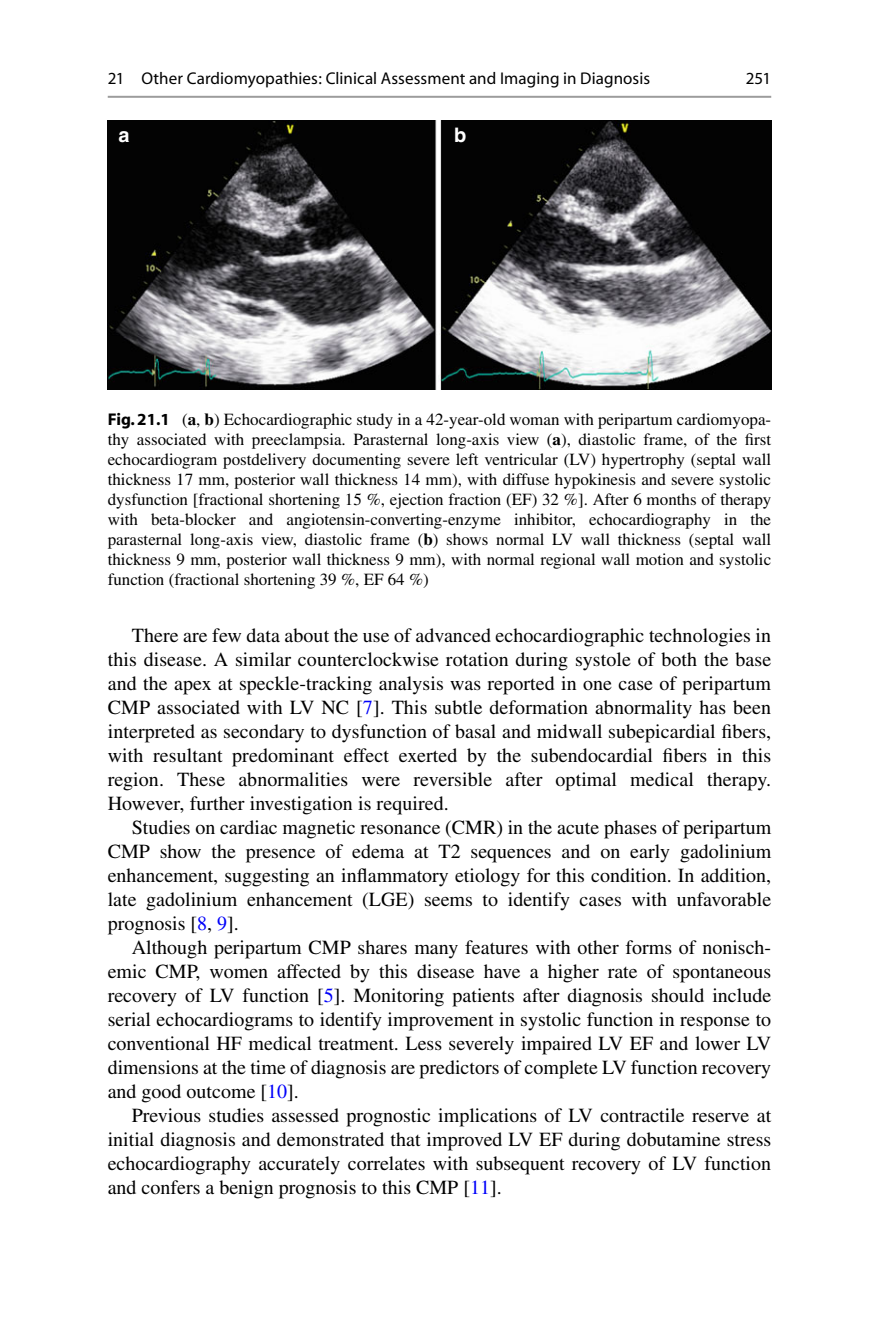
<style>
.page{position:relative;width:879px;height:1333px;background:#fff}
.page>*{position:absolute;margin:0;border:0;box-sizing:border-box;transform-origin:0 0}
.t1{font:20px/24px "Times";color:#000;text-align:justify}
.t2{font:700 20px "Helvetica";color:#fff}
.t3{font:17px/20px "Times";color:#000;text-align:justify}
.t4{font:17px "Myriad";letter-spacing:.005em;color:#000}
.s1{font-family:"Myriad";font-weight:700}
.s2{font-weight:700}
.s3{color:#0000fa}
</style>
<div class="page">
<img style="left:108px;top:121px;width:663px;height:268px">
<hr style="left:108px;top:96px;width:663px;height:2px;background:#9c9c9c">
<p class="t4" style="left:108px;top:72px;width:544px">21 Other Cardiomyopathies: Clinical Assessment and Imaging in Diagnosis</p>
<p class="t2" style="left:118px;top:123px;width:13px">a</p>
<p class="t2" style="left:454px;top:123px;width:14px">b</p>
<p class="t4" style="left:745px;top:72px;width:27px">251</p>
<p class="t3" style="left:108px;top:410px;width:665px"><span class="s1">Fig. 21.1</span> ( <span class="s2">a</span> , <span class="s2">b</span> ) Echocardiographic study in a 42-year-old woman with peripartum cardiomyopa&shy;thy associated with preeclampsia. Parasternal long-axis view ( <span class="s2">a</span> ), diastolic frame, of the first echocardiogram postdelivery documenting severe left ventricular (LV) hypertrophy (septal wall thickness 17 mm, posterior wall thickness 14 mm), with diffuse hypokinesis and severe systolic dysfunction [fractional shortening 15 %, ejection fraction (EF) 32 %]. After 6 months of therapy with beta-blocker and angiotensin-converting-enzyme inhibitor, echocardiography in the parasternal long-axis view, diastolic frame ( <span class="s2">b</span> ) shows normal LV wall thickness (septal wall thickness 9 mm, posterior wall thickness 9 mm), with normal regional wall motion and systolic function (fractional shortening 39 %, EF 64 %)</p>
<p class="t1" style="left:108px;top:625px;width:665px;text-indent:24px">There are few data about the use of advanced echocardiographic technologies in this disease. A similar counterclockwise rotation during systole of both the base and the apex at speckle-tracking analysis was reported in one case of peripartum CMP associated with LV NC [ <span class="s3">7</span> ]. This subtle deformation abnormality has been interpreted as secondary to dysfunction of basal and midwall subepicardial fibers, with resultant predominant effect exerted by the subendocardial fibers in this region. These abnormalities were reversible after optimal medical therapy.<br>However, further investigation is required.</p>
<p class="t1" style="left:108px;top:817px;width:665px;text-indent:24px">Studies on cardiac magnetic resonance (CMR) in the acute phases of peripartum CMP show the presence of edema at T2 sequences and on early gadolinium enhancement, suggesting an inflammatory etiology for this condition. In addition, late gadolinium enhancement (LGE) seems to identify cases with unfavorable prognosis [ <span class="s3">8</span> , <span class="s3">9</span> ].</p>
<p class="t1" style="left:108px;top:937px;width:665px;text-indent:24px">Although peripartum CMP shares many features with other forms of nonisch&shy;emic CMP, women affected by this disease have a higher rate of spontaneous recovery of LV function [ <span class="s3">5</span> ]. Monitoring patients after diagnosis should include serial echocardiograms to identify improvement in systolic function in response to conventional HF medical treatment. Less severely impaired LV EF and lower LV dimensions at the time of diagnosis are predictors of complete LV function recovery and good outcome [ <span class="s3">10</span> ].</p>
<p class="t1" style="left:108px;top:1105px;width:665px;text-indent:24px">Previous studies assessed prognostic implications of LV contractile reserve at initial diagnosis and demonstrated that improved LV EF during dobutamine stress echocardiography accurately correlates with subsequent recovery of LV function and confers a benign prognosis to this CMP [ <span class="s3">11</span> ].</p>
</div>
